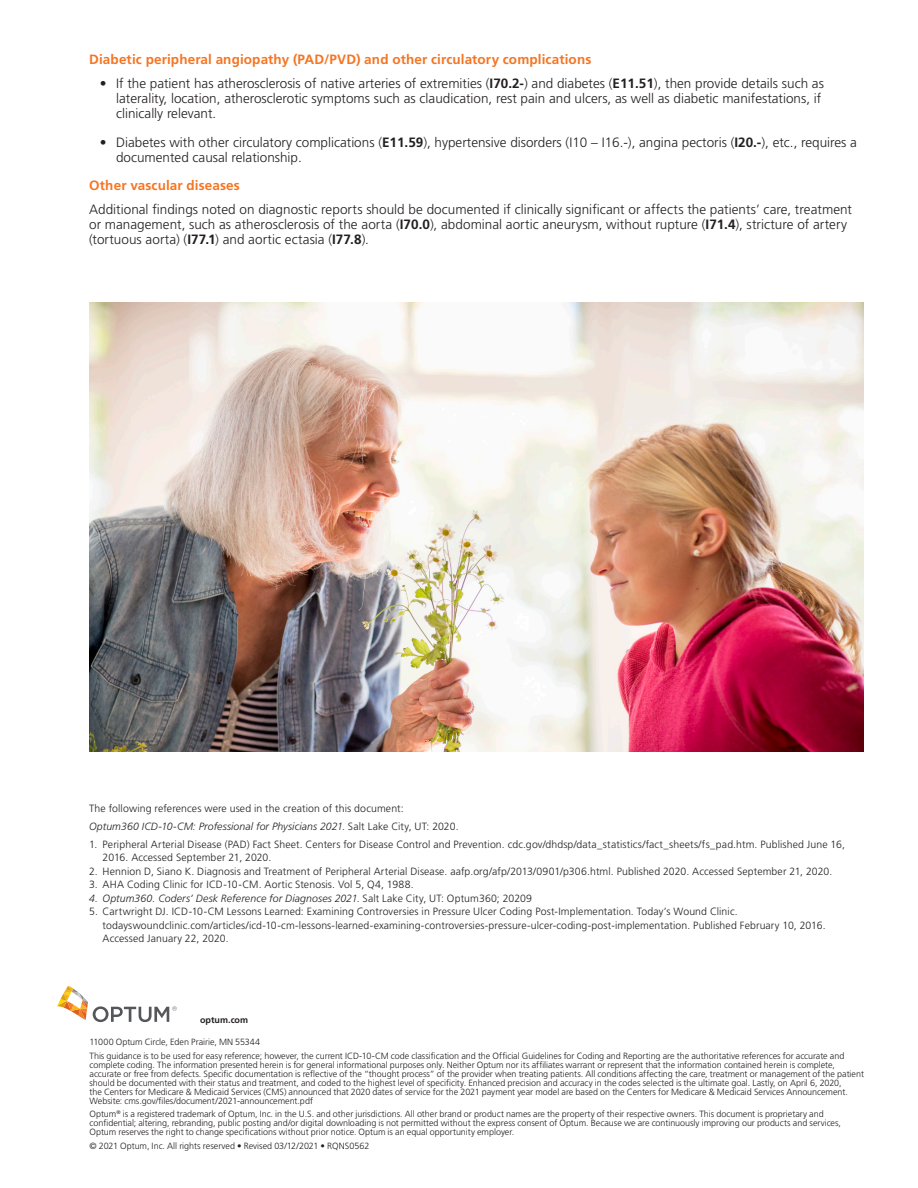
<style>
.page{position:relative;width:918px;height:1188px;background:#fff}
.page>*{position:absolute;margin:0;border:0;box-sizing:border-box;transform-origin:0 0}
.Body_copy{font:300 13.5px/15px "Frutiger LT Std";color:#231f20}
.subhead_orange{font:700 13.5px "Frutiger LT Std";letter-spacing:.01em;color:#f57523}
.footnote{font:300 10.5px/13.5px "Frutiger LT Std";letter-spacing:.01em;color:#231f20}
.footnote-2{font:italic 300 10.5px "Frutiger LT Std";letter-spacing:.01em;color:#231f20}
.disclaimer{font:300 9px/9px "Frutiger LT Std";letter-spacing:-.005em;color:#231f20}
.disclaimer-2{font:700 9px "Frutiger LT Std";color:#231f20}
.s1{font-weight:700}
.s2{font-style:normal}
</style>
<div class="page">
<svg style="left:57px;top:986px;width:120px;height:36px"></svg>
<img style="left:90px;top:302px;width:774px;height:449px">
<p class="subhead_orange" style="left:89px;top:52px;width:504px">Diabetic peripheral angiopathy (PAD/PVD) and other circulatory complications</p>
<p class="Body_copy" style="left:116px;top:76px;width:709px;text-indent:-16px">• If the patient has atherosclerosis of native arteries of extremities (<span class="s1">I70.2-</span>) and diabetes (<span class="s1">E11.51</span>), then provide details such as laterality, location, atherosclerotic symptoms such as claudication, rest pain and ulcers, as well as diabetic manifestations, if clinically relevant.</p>
<p class="Body_copy" style="left:116px;top:135px;width:742px;text-indent:-16px">• Diabetes with other circulatory complications (<span class="s1">E11.59</span>), hypertensive disorders (I10 – I16.-), angina pectoris (<span class="s1">I20.-</span>), etc., requires a documented causal relationship.</p>
<p class="subhead_orange" style="left:89px;top:178px;width:152px">Other vascular diseases</p>
<p class="Body_copy" style="left:89px;top:202px;width:764px">Additional findings noted on diagnostic reports should be documented if clinically significant or affects the patients’ care, treatment or management, such as atherosclerosis of the aorta (<span class="s1">I70.0</span>), abdominal aortic aneurysm, without rupture (<span class="s1">I71.4</span>), stricture of artery (tortuous aorta) (<span class="s1">I77.1</span>) and aortic ectasia (<span class="s1">I77.8</span>).</p>
<p class="footnote" style="left:89px;top:802px;width:316px">The following references were used in the creation of this document:</p>
<p class="footnote-2" style="left:89px;top:820px;width:371px">Optum360 ICD-10-CM: Professional for Physicians 2021<span class="s2">. Salt Lake City, UT: 2020.</span></p>
<p class="footnote" style="left:103px;top:838px;width:744px;text-indent:-14px">1. Peripheral Arterial Disease (PAD) Fact Sheet. Centers for Disease Control and Prevention. cdc.gov/dhdsp/data_statistics/fact_sheets/fs_pad.htm. Published June 16,<br>2016. Accessed September 21, 2020.</p>
<p class="footnote" style="left:89px;top:865px;width:745px">2. Hennion D, Siano K. Diagnosis and Treatment of Peripheral Arterial Disease. aafp.org/afp/2013/0901/p306.html. Published 2020. Accessed September 21, 2020.</p>
<p class="footnote" style="left:89px;top:878px;width:326px">3. AHA Coding Clinic for ICD-10-CM. Aortic Stenosis. Vol 5, Q4, 1988.</p>
<p class="footnote-2" style="left:89px;top:892px;width:445px">4. Optum360. Coders’ Desk Reference for Diagnoses 2021<span class="s2">. Salt Lake City, UT: Optum360; 20209</span></p>
<p class="footnote" style="left:103px;top:905px;width:725px;text-indent:-14px">5. Cartwright DJ. ICD-10-CM Lessons Learned: Examining Controversies in Pressure Ulcer Coding Post-Implementation. Today’s Wound Clinic. todayswoundclinic.com/articles/icd-10-cm-lessons-learned-examining-controversies-pressure-ulcer-coding-post-implementation. Published February 10, 2016.<br>Accessed January 22, 2020.</p>
<p class="disclaimer-2" style="left:200px;top:1014px;width:50px">optum.com</p>
<p class="disclaimer" style="left:90px;top:1038px;width:172px">11000 Optum Circle, Eden Prairie, MN 55344</p>
<p class="disclaimer" style="left:90px;top:1051px;width:776px">This guidance is to be used for easy reference; however, the current ICD-10-CM code classification and the Official Guidelines for Coding and Reporting are the authoritative references for accurate and complete coding. The information presented herein is for general informational purposes only. Neither Optum nor its affiliates warrant or represent that the information contained herein is complete, accurate or free from defects. Specific documentation is reflective of the “thought process” of the provider when treating patients. All conditions affecting the care, treatment or management of the patient should be documented with their status and treatment, and coded to the highest level of specificity. Enhanced precision and accuracy in the codes selected is the ultimate goal. Lastly, on April 6, 2020,<br>the Centers for Medicare &amp; Medicaid Services (CMS) announced that 2020 dates of service for the 2021 payment year model are based on the Centers for Medicare &amp; Medicaid Services Announcement.<br>Website: cms.gov/files/document/2021-announcement.pdf</p>
<p class="disclaimer" style="left:90px;top:1110px;width:753px">Optum<sup>®</sup> is a registered trademark of Optum, Inc. in the U.S. and other jurisdictions. All other brand or product names are the property of their respective owners. This document is proprietary and confidential; altering, rebranding, public posting and/or digital downloading is not permitted without the express consent of Optum. Because we are continuously improving our products and services,<br>Optum reserves the right to change specifications without prior notice. Optum is an equal opportunity employer.</p>
<p class="disclaimer" style="left:90px;top:1141px;width:281px">© 2021 Optum, Inc. All rights reserved • Revised 03/12/2021 • RQNS0562</p>
</div>
